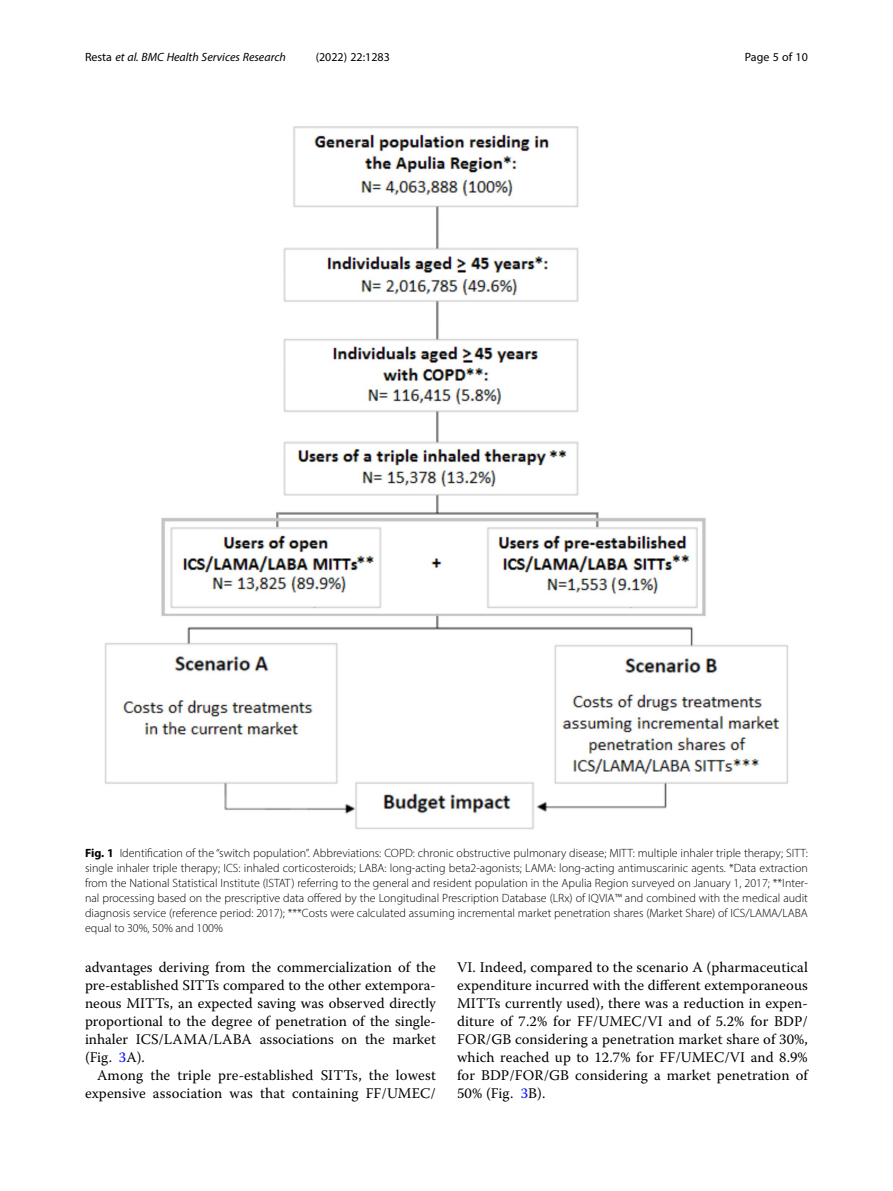
<style>
.page{position:relative;width:893px;height:1191px;background:#fff}
.page>*{position:absolute;margin:0;border:0;box-sizing:border-box;transform-origin:0 0}
.Body_Text_Indent{font:14.7px/18px "Warnock Pro";letter-spacing:.01em;color:#000;text-align:right}
.Body_Text{font:14.7px/18px "Warnock Pro";color:#000;text-align:justify}
.Figure_Caption{font:300 12px/15px "Myriad Pro";color:#000;text-align:justify}
.t1{font:italic 12px "Myriad Pro";color:#000}
.t2{font:12px "Myriad Pro";color:#000}
.s1{font-style:normal}
.s2{font-weight:700}
.s3{color:#00f}
</style>
<div class="page">
<img style="left:104px;top:126px;width:684px;height:703px">
<p class="t1" style="left:85px;top:50px;width:202px"><span class="s1">Resta</span> et al. BMC Health Services Research</p>
<p class="t2" style="left:316px;top:50px;width:76px">(2022) 22:1283</p>
<p class="t2" style="left:745px;top:50px;width:65px">Page 5 of 10</p>
<p class="Figure_Caption" style="left:85px;top:845px;width:724px"><span class="s2">Fig. 1</span> Identification of the “switch population”. Abbreviations: COPD: chronic obstructive pulmonary disease; MITT: multiple inhaler triple therapy; SITT: single inhaler triple therapy; ICS: inhaled corticosteroids; LABA: long-acting beta2-agonists; LAMA: long-acting antimuscarinic agents. *Data extraction from the National Statistical Institute (ISTAT) referring to the general and resident population in the Apulia Region surveyed on January 1, 2017; **Inter&shy;nal processing based on the prescriptive data offered by the Longitudinal Prescription Database (LRx) of IQVIA™ and combined with the medical audit diagnosis service (reference period: 2017); ***Costs were calculated assuming incremental market penetration shares (Market Share) of ICS/LAMA/LABA equal to 30%, 50% and 100%</p>
<p class="Body_Text" style="left:85px;top:958px;width:352px">advantages deriving from the commercialization of the pre-established SITTs compared to the other extempora&shy;neous MITTs, an expected saving was observed directly proportional to the degree of penetration of the single&shy;inhaler ICS/LAMA/LABA associations on the market (Fig. <span class="s3">3</span>A).</p>
<p class="Body_Text_Indent" style="left:85px;top:1066px;width:352px">Among the triple pre-established SITTs, the lowest expensive association was that containing FF/UMEC/</p>
<p class="Body_Text_Indent" style="left:457px;top:958px;width:352px;text-align:justify">VI. Indeed, compared to the scenario A (pharmaceutical expenditure incurred with the different extemporaneous MITTs currently used), there was a reduction in expen&shy;diture of 7.2% for FF/UMEC/VI and of 5.2% for BDP/ FOR/GB considering a penetration market share of 30%, which reached up to 12.7% for FF/UMEC/VI and 8.9% for BDP/FOR/GB considering a market penetration of 50% (Fig. <span class="s3">3</span>B).</p>
</div>
